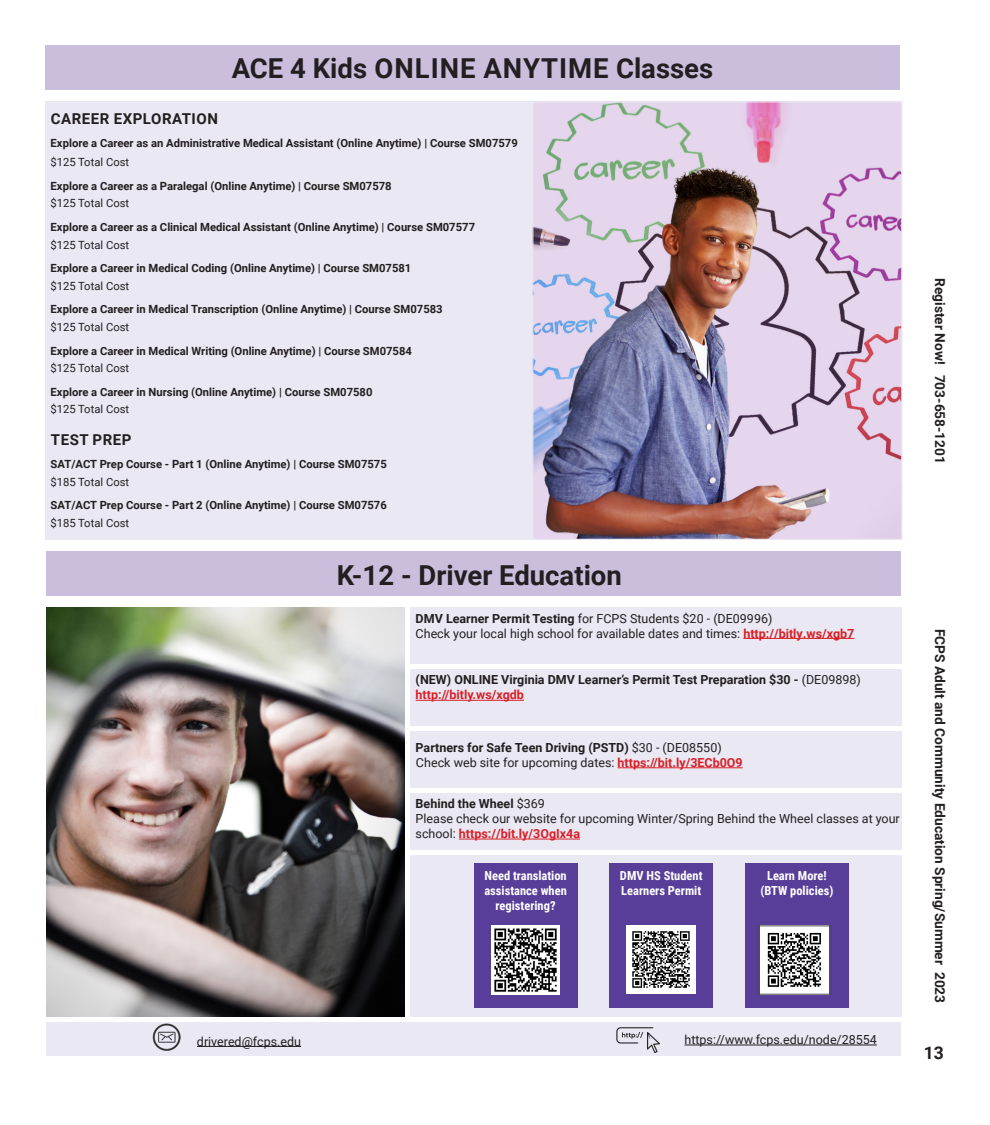
<style>
.page{position:relative;width:990px;height:1125px;background:#fff}
.page>*{position:absolute;margin:0;border:0;box-sizing:border-box;transform-origin:0 0}
.subject_name{font:700 27.5px "Roboto";letter-spacing:.015em;color:#231f20}
.Main_Program_Heading{font:700 27.5px "Roboto";color:#231f20}
.t1{font:700 17.5px "Roboto";color:#231f20}
.subject_name-2{font:700 15px "Roboto";letter-spacing:.035em;color:#231f20}
.cost_id{font:700 15px "Roboto";letter-spacing:.035em;color:#231f20}
.t2{font:700 13.75px "Roboto";color:#231f20}
.Small_Information_bo{font:12.5px/15px "Roboto";color:#231f20}
.t3{font:700 12.5px "Roboto";color:#231f20}
.t4{font:700 12.5px/15px "Roboto Condensed";color:#fff}
.t5{font:700 12.5px "Roboto";color:#d91f26}
.course_name{font:700 11.25px "Roboto";color:#231f20}
.cost_id-2{font:11.25px "Roboto";color:#231f20}
.s1{font-weight:700}
.s2{font-weight:700;color:#d91f26}
.s3{font-weight:400}
</style>
<div class="page">
<div style="left:46px;top:1022px;width:855px;height:34px;background:#e9e8f3"></div>
<hr style="left:197px;top:1046px;width:104px;height:1px;background:#231f20">
<img style="left:153px;top:1024px;width:27px;height:27px">
<img style="left:616px;top:1027px;width:44px;height:26px">
<hr style="left:685px;top:1045px;width:192px;height:1px;background:#231f20">
<div style="left:45px;top:101px;width:488px;height:439px;background:#e9e8f3"></div>
<div style="left:45px;top:45px;width:855px;height:45px;background:#cbbedd"></div>
<img style="left:534px;top:103px;width:366px;height:435px">
<div style="left:46px;top:551px;width:855px;height:45px;background:#cbbedd"></div>
<div style="left:410px;top:608px;width:491px;height:56px;background:#e9e8f3"></div>
<hr style="left:743px;top:638px;width:111px;height:1px;background:#d91f26">
<div style="left:410px;top:793px;width:491px;height:56px;background:#e9e8f3"></div>
<hr style="left:459px;top:839px;width:121px;height:1px;background:#d91f26">
<div style="left:410px;top:731px;width:491px;height:57px;background:#e9e8f3"></div>
<hr style="left:618px;top:767px;width:125px;height:1px;background:#d91f26">
<div style="left:410px;top:855px;width:491px;height:162px;background:#e9e8f3"></div>
<div style="left:474px;top:863px;width:104px;height:145px;background:#593e99"></div>
<img style="left:491px;top:925px;width:69px;height:69px">
<div style="left:609px;top:863px;width:104px;height:145px;background:#593e99"></div>
<img style="left:627px;top:925px;width:69px;height:69px">
<div style="left:745px;top:863px;width:104px;height:145px;background:#593e99"></div>
<img style="left:760px;top:928px;width:69px;height:64px">
<div style="left:758px;top:926px;width:73px;height:68px;border:1px solid #4b4c4e"></div>
<img style="left:46px;top:608px;width:358px;height:409px">
<div style="left:410px;top:669px;width:491px;height:57px;background:#e9e8f3"></div>
<hr style="left:416px;top:700px;width:108px;height:1px;background:#d91f26">
<p class="subject_name" style="left:232px;top:49px;width:483px">ACE 4 Kids ONLINE ANYTIME Classes</p>
<p class="subject_name-2" style="left:51px;top:108px;width:169px">CAREER EXPLORATION</p>
<p class="course_name" style="left:51px;top:136px;width:469px">Explore a Career as an Administrative Medical Assistant (Online Anytime) | Course SM07579</p>
<p class="cost_id-2" style="left:51px;top:154px;width:80px">$125 Total Cost</p>
<p class="course_name" style="left:51px;top:178px;width:343px">Explore a Career as a Paralegal (Online Anytime) | Course SM07578</p>
<p class="cost_id-2" style="left:51px;top:196px;width:80px">$125 Total Cost</p>
<p class="course_name" style="left:51px;top:219px;width:426px">Explore a Career as a Clinical Medical Assistant (Online Anytime) | Course SM07577</p>
<p class="cost_id-2" style="left:51px;top:237px;width:80px">$125 Total Cost</p>
<p class="course_name" style="left:51px;top:260px;width:362px">Explore a Career in Medical Coding (Online Anytime) | Course SM07581</p>
<p class="cost_id-2" style="left:51px;top:278px;width:80px">$125 Total Cost</p>
<p class="course_name" style="left:51px;top:302px;width:394px">Explore a Career in Medical Transcription (Online Anytime) | Course SM07583</p>
<p class="cost_id-2" style="left:51px;top:319px;width:80px">$125 Total Cost</p>
<p class="course_name" style="left:51px;top:343px;width:363px">Explore a Career in Medical Writing (Online Anytime) | Course SM07584</p>
<p class="cost_id-2" style="left:51px;top:360px;width:80px">$125 Total Cost</p>
<p class="course_name" style="left:51px;top:384px;width:323px">Explore a Career in Nursing (Online Anytime) | Course SM07580</p>
<p class="cost_id-2" style="left:51px;top:401px;width:80px">$125 Total Cost</p>
<p class="cost_id" style="left:51px;top:429px;width:82px">TEST PREP</p>
<p class="course_name" style="left:51px;top:456px;width:338px">SAT/ACT Prep Course - Part 1 (Online Anytime) | Course SM07575</p>
<p class="cost_id-2" style="left:51px;top:474px;width:80px">$185 Total Cost</p>
<p class="course_name" style="left:51px;top:498px;width:338px">SAT/ACT Prep Course - Part 2 (Online Anytime) | Course SM07576</p>
<p class="cost_id-2" style="left:51px;top:515px;width:80px">$185 Total Cost</p>
<p class="Main_Program_Heading" style="left:337px;top:556px;width:287px">K-12 - Driver Education</p>
<p class="Small_Information_bo" style="left:416px;top:610px;width:358px"><span class="s1">DMV Learner Permit Testing</span> for FCPS Students $20 - (DE09996)</p>
<p class="Small_Information_bo" style="left:416px;top:625px;width:440px">Check your local high school for available dates and times: <span class="s2">http://bitly.ws/xgb7</span></p>
<p class="t3" style="left:416px;top:671px;width:447px">(NEW) ONLINE Virginia DMV Learner’s Permit Test Preparation $30 - <span class="s3">(DE09898)</span></p>
<p class="t5" style="left:416px;top:686px;width:110px">http://bitly.ws/xgdb</p>
<p class="t3" style="left:416px;top:739px;width:308px">Partners for Safe Teen Driving (PSTD) <span class="s3">$30 - (DE08550)</span></p>
<p class="Small_Information_bo" style="left:416px;top:754px;width:328px">Check web site for upcoming dates: <span class="s2">https://bit.ly/3ECb0O9</span></p>
<p class="t3" style="left:416px;top:795px;width:131px">Behind the Wheel <span class="s3">$369</span></p>
<p class="Small_Information_bo" style="left:416px;top:811px;width:486px">Please check our website for upcoming Winter/Spring Behind the Wheel classes at your school: <span class="s2">https://bit.ly/3OgIx4a</span></p>
<p class="t4" style="left:484px;top:868px;width:84px">Need translation</p>
<p class="t4" style="left:484px;top:883px;width:84px">assistance when</p>
<p class="t4" style="left:496px;top:898px;width:62px">registering?</p>
<p class="t4" style="left:620px;top:868px;width:84px">DMV HS Student<br>Learners Permit</p>
<p class="t4" style="left:767px;top:868px;width:61px">Learn More!</p>
<p class="t4" style="left:760px;top:883px;width:75px">(BTW policies)</p>
<p class="Small_Information_bo" style="left:197px;top:1033px;width:106px">drivered@fcps.edu</p>
<p class="Small_Information_bo" style="left:685px;top:1032px;width:194px">https://www.fcps.edu/node/28554</p>
<p class="t2" style="left:950px;top:278px;width:187px;rotate:90deg">Register Now! 703-658-1201</p>
<p class="t2" style="left:950px;top:629px;width:376px;rotate:90deg">FCPS Adult and Community Education Spring/Summer 2023</p>
<h2 class="t1" style="left:924px;top:1040px;width:22px">13</h2>
</div>
